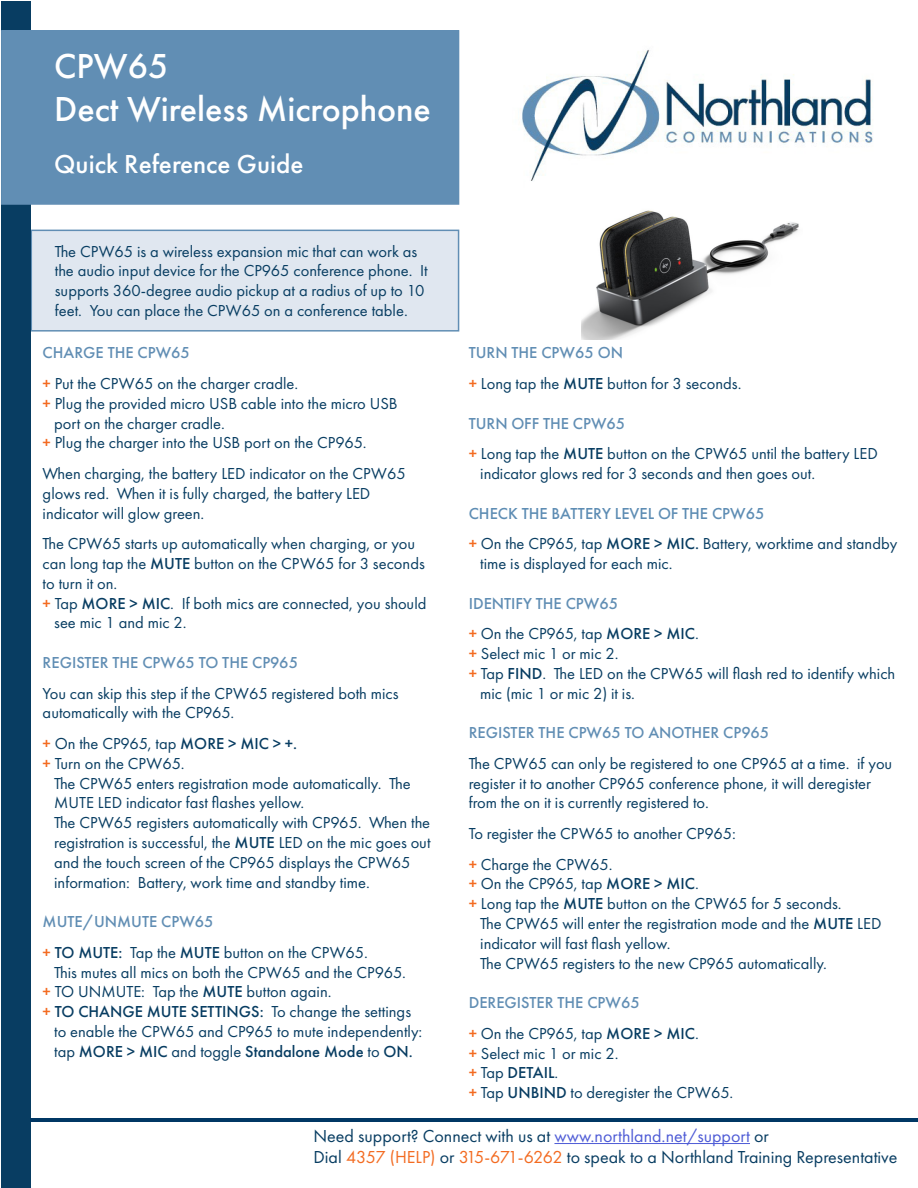
<style>
.page{position:relative;width:918px;height:1188px;background:#fff}
.page>*{position:absolute;margin:0;border:0;box-sizing:border-box;transform-origin:0 0}
.t1{font:500 36px "Futura PT";color:#fff}
.t2{font:500 27px "Futura PT";color:#fff}
.t3{font:18px "Futura PT";color:#083d62}
.t4{font:16.5px/19.8px "Futura PT";color:#083d62}
.t5{font:500 16.5px "Futura PT";color:#618eb4}
.t6{font:500 16.5px "Futura PT";color:#083d62}
.t7{font:500 16.5px "Futura PT";color:#5e8db4}
.s1{font-weight:500;color:#f36a21}
.s2{font-weight:500}
.s3{font-weight:500;color:#f36b21}
.s4{color:#f36b21}
.s5{font-weight:400}
.s6{color:#4f5cd6}
</style>
<div class="page">
<hr style="left:554px;top:1143px;width:196px;height:1px;background:#4f5cd6">
<div style="left:31px;top:230px;width:428px;height:102px;background:#e0e7f0;border:2px solid #618eb4"></div>
<div style="left:1px;top:1px;width:30px;height:1187px;background:#083d62"></div>
<div style="left:2px;top:31px;width:457px;height:173px;background:#618eb4"></div>
<div style="left:1px;top:30px;width:458px;height:175px;border:2px solid #618eb4"></div>
<img style="left:521px;top:49px;width:352px;height:132px">
<img style="left:582px;top:210px;width:217px;height:129px">
<hr style="left:31px;top:1118px;width:887px;height:4px;background:#003764">
<p class="t1" style="left:54px;top:44px;width:116px">CPW65</p>
<p class="t1" style="left:54px;top:87px;width:378px">Dect Wireless Microphone</p>
<p class="t2" style="left:54px;top:148px;width:251px">Quick Reference Guide</p>
<p class="t4" style="left:55px;top:241px;width:374px">The CPW65 is a wireless expansion mic that can work as the audio input device for the CP965 conference phone. It supports 360-degree audio pickup at a radius of up to 10 feet. You can place the CPW65 on a conference table.</p>
<p class="t5" style="left:43px;top:343px;width:149px">CHARGE THE CPW65</p>
<p class="t4" style="left:43px;top:374px;width:257px"><span class="s1">+</span> Put the CPW65 on the charger cradle.</p>
<p class="t4" style="left:43px;top:393px;width:357px"><span class="s1">+</span> Plug the provided micro USB cable into the micro USB</p>
<p class="t4" style="left:54px;top:413px;width:172px">port on the charger cradle.</p>
<p class="t4" style="left:43px;top:433px;width:325px"><span class="s1">+</span> Plug the charger into the USB port on the CP965.</p>
<p class="t4" style="left:43px;top:464px;width:365px">When charging, the battery LED indicator on the CPW65 glows red. When it is fully charged, the battery LED</p>
<p class="t4" style="left:43px;top:503px;width:163px">indicator will glow green.</p>
<p class="t4" style="left:43px;top:534px;width:384px">The CPW65 starts up automatically when charging, or you can long tap the <span class="s2">MUTE</span> button on the CPW65 for 3 seconds to turn it on.</p>
<p class="t4" style="left:43px;top:593px;width:385px"><span class="s3">+</span> Tap <span class="s2">MORE &gt; MIC</span>. If both mics are connected, you should</p>
<p class="t4" style="left:54px;top:613px;width:134px">see mic 1 and mic 2.</p>
<p class="t5" style="left:43px;top:653px;width:257px">REGISTER THE CPW65 TO THE CP965</p>
<p class="t4" style="left:43px;top:683px;width:357px">You can skip this step if the CPW65 registered both mics automatically with the CP965.</p>
<p class="t4" style="left:43px;top:734px;width:256px"><span class="s3">+</span> On the CP965, tap <span class="s2">MORE &gt; MIC &gt; +.</span></p>
<p class="t4" style="left:43px;top:753px;width:143px"><span class="s3">+</span> Turn on the CPW65.</p>
<p class="t4" style="left:54px;top:773px;width:358px">The CPW65 enters registration mode automatically. The</p>
<p class="t4" style="left:54px;top:793px;width:252px">MUTE LED indicator fast flashes yellow.</p>
<p class="t4" style="left:54px;top:813px;width:378px">The CPW65 registers automatically with CP965. When the</p>
<p class="t4" style="left:54px;top:833px;width:378px">registration is successful, the <span class="s2">MUTE</span> LED on the mic goes out</p>
<p class="t4" style="left:54px;top:852px;width:358px">and the touch screen of the CP965 displays the CPW65</p>
<p class="t4" style="left:54px;top:872px;width:317px">information: Battery, work time and standby time.</p>
<p class="t5" style="left:43px;top:912px;width:172px">MUTE/UNMUTE CPW65</p>
<p class="t4" style="left:43px;top:942px;width:327px"><span class="s3">+</span> <span class="s2">TO MUTE:</span> Tap the <span class="s2">MUTE</span> button on the CPW65.</p>
<p class="t4" style="left:54px;top:962px;width:353px">This mutes all mics on both the CPW65 and the CP965.</p>
<p class="t4" style="left:43px;top:982px;width:290px"><span class="s3">+</span> TO UNMUTE: Tap the <span class="s2">MUTE</span> button again.</p>
<p class="t6" style="left:43px;top:1002px;width:370px"><span class="s4">+</span> TO CHANGE MUTE SETTINGS: <span class="s5">To change the settings</span></p>
<p class="t4" style="left:54px;top:1022px;width:370px">to enable the CPW65 and CP965 to mute independently:</p>
<p class="t6" style="left:54px;top:1041px;width:360px"><span class="s5">tap</span> MORE &gt; MIC <span class="s5">and toggle</span> Standalone Mode <span class="s5">to</span> ON.</p>
<p class="t5" style="left:469px;top:343px;width:156px">TURN THE CPW65 ON</p>
<p class="t4" style="left:469px;top:374px;width:274px"><span class="s3">+</span> Long tap the <span class="s2">MUTE</span> button for 3 seconds.</p>
<p class="t5" style="left:469px;top:413px;width:158px">TURN OFF THE CPW65</p>
<p class="t4" style="left:469px;top:444px;width:411px"><span class="s3">+</span> Long tap the <span class="s2">MUTE</span> button on the CPW65 until the battery LED</p>
<p class="t4" style="left:480px;top:464px;width:336px">indicator glows red for 3 seconds and then goes out.</p>
<p class="t7" style="left:469px;top:503px;width:297px">CHECK THE BATTERY LEVEL OF THE CPW65</p>
<p class="t4" style="left:469px;top:534px;width:430px"><span class="s3">+</span> On the CP965, tap <span class="s2">MORE &gt; MIC.</span> Battery, worktime and standby</p>
<p class="t4" style="left:480px;top:554px;width:194px">time is displayed for each mic.</p>
<p class="t5" style="left:469px;top:593px;width:151px">IDENTIFY THE CPW65</p>
<p class="t4" style="left:469px;top:624px;width:232px"><span class="s3">+</span> On the CP965, tap <span class="s2">MORE &gt; MIC</span>.</p>
<p class="t4" style="left:469px;top:644px;width:151px"><span class="s3">+</span> Select mic 1 or mic 2.</p>
<p class="t4" style="left:469px;top:663px;width:428px"><span class="s3">+</span> Tap <span class="s2">FIND</span>. The LED on the CPW65 will flash red to identify which</p>
<p class="t4" style="left:480px;top:683px;width:156px">mic (mic 1 or mic 2) it is.</p>
<p class="t5" style="left:469px;top:723px;width:302px">REGISTER THE CPW65 TO ANOTHER CP965</p>
<p class="t4" style="left:469px;top:753px;width:425px">The CPW65 can only be registered to one CP965 at a time. if you register it to another CP965 conference phone, it will deregister from the on it is currently registered to.</p>
<p class="t4" style="left:469px;top:824px;width:269px">To register the CPW65 to another CP965:</p>
<p class="t4" style="left:469px;top:854px;width:145px"><span class="s3">+</span> Charge the CPW65.</p>
<p class="t4" style="left:469px;top:874px;width:232px"><span class="s3">+</span> On the CP965, tap <span class="s2">MORE &gt; MIC</span>.</p>
<p class="t4" style="left:469px;top:894px;width:374px"><span class="s3">+</span> Long tap the <span class="s2">MUTE</span> button on the CPW65 for 5 seconds.</p>
<p class="t4" style="left:480px;top:914px;width:403px">The CPW65 will enter the registration mode and the <span class="s2">MUTE</span> LED</p>
<p class="t4" style="left:480px;top:933px;width:192px">indicator will fast flash yellow.</p>
<p class="t4" style="left:480px;top:953px;width:348px">The CPW65 registers to the new CP965 automatically.</p>
<p class="t5" style="left:469px;top:993px;width:173px">DEREGISTER THE CPW65</p>
<p class="t4" style="left:469px;top:1023px;width:232px"><span class="s3">+</span> On the CP965, tap <span class="s2">MORE &gt; MIC</span>.</p>
<p class="t4" style="left:469px;top:1043px;width:151px"><span class="s3">+</span> Select mic 1 or mic 2.</p>
<p class="t6" style="left:469px;top:1063px;width:91px"><span class="s4">+</span> <span class="s5">Tap</span> DETAIL<span class="s5">.</span></p>
<p class="t4" style="left:469px;top:1083px;width:266px"><span class="s3">+</span> Tap <span class="s2">UNBIND</span> to deregister the CPW65.</p>
<p class="t3" style="left:314px;top:1125px;width:457px">Need support? Connect with us at <span class="s6">www.northland.net/support</span> or</p>
<p class="t3" style="left:314px;top:1146px;width:586px">Dial <span class="s4">4357 (HELP)</span> or <span class="s4">315-671-6262</span> to speak to a Northland Training Representative</p>
</div>
